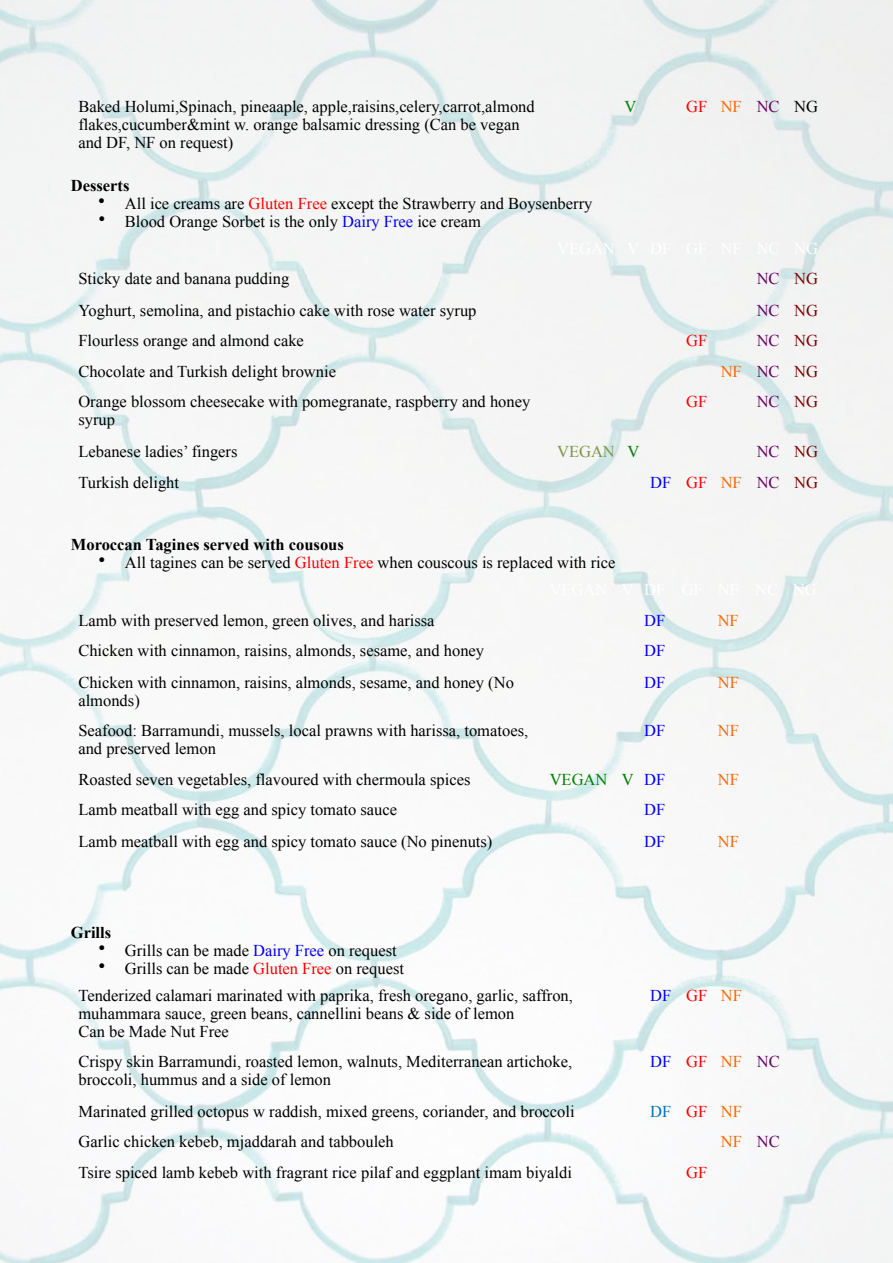
<style>
.page{position:relative;width:893px;height:1263px;background:#fff}
.page>*{position:absolute;margin:0;border:0;box-sizing:border-box;transform-origin:0 0}
.t1{font:16.5px/18px "Times New Roman";color:#000}
.t2{font:700 16.5px "Times New Roman";color:#000}
.t3{font:16.5px "Times New Roman";color:#00f}
.t4{font:16.5px "Times New Roman";color:#606}
.t5{font:16.5px "Times New Roman";color:#f60}
.t6{font:16.5px "Times New Roman";color:#f00}
.t7{font:16.5px "Times New Roman";color:#008000}
.t8{font:16.5px "Times New Roman";color:#7c9647}
.t9{font:16.5px "Times New Roman";color:#0070c0}
.s1{color:#f60}
.s2{color:#606}
.s3{color:#000}
.s4{color:#f00}
.s5{color:#00f}
.s6{color:#800000}
.s7{color:#008000}
</style>
<div class="page">
<img style="left:0;top:0;width:892px;height:1263px">
<p class="t1" style="left:78px;top:97px;width:458px">Baked Holumi,Spinach, pineaaple, apple,raisins,celery,carrot,almond flakes,cucumber&amp;mint w. orange balsamic dressing (Can be vegan and DF, NF on request)</p>
<p class="t7" style="left:624px;top:95px;width:13px">V</p>
<p class="t6" style="left:686px;top:95px;width:133px">GF <span class="s1">NF</span> <span class="s2">NC</span> <span class="s3">NG</span></p>
<p class="t2" style="left:71px;top:175px;width:60px">Desserts</p>
<p class="t1" style="left:98px;top:195px;width:496px">• All ice creams are <span class="s4">Gluten Free</span> except the Strawberry and Boysenberry</p>
<p class="t1" style="left:98px;top:213px;width:384px">• Blood Orange Sorbet is the only <span class="s5">Dairy Free</span> ice cream</p>
<p class="t1" style="left:78px;top:270px;width:212px">Sticky date and banana pudding</p>
<p class="t4" style="left:756px;top:268px;width:63px">NC <span class="s6">NG</span></p>
<p class="t1" style="left:78px;top:301px;width:399px">Yoghurt, semolina, and pistachio cake with rose water syrup</p>
<p class="t4" style="left:756px;top:299px;width:63px">NC <span class="s6">NG</span></p>
<p class="t1" style="left:78px;top:331px;width:227px">Flourless orange and almond cake</p>
<p class="t6" style="left:686px;top:329px;width:23px">GF</p>
<p class="t4" style="left:756px;top:329px;width:63px">NC <span class="s6">NG</span></p>
<p class="t1" style="left:78px;top:363px;width:259px">Chocolate and Turkish delight brownie</p>
<p class="t5" style="left:720px;top:361px;width:99px">NF <span class="s2">NC</span> <span class="s6">NG</span></p>
<p class="t1" style="left:78px;top:393px;width:453px">Orange blossom cheesecake with pomegranate, raspberry and honey syrup</p>
<p class="t6" style="left:686px;top:391px;width:23px">GF</p>
<p class="t4" style="left:756px;top:391px;width:63px">NC <span class="s6">NG</span></p>
<p class="t1" style="left:78px;top:442px;width:161px">Lebanese ladies’ fingers</p>
<p class="t8" style="left:557px;top:440px;width:84px">VEGAN <span class="s7">V</span></p>
<p class="t4" style="left:756px;top:440px;width:63px">NC <span class="s6">NG</span></p>
<p class="t1" style="left:78px;top:474px;width:102px">Turkish delight</p>
<p class="t3" style="left:650px;top:472px;width:169px">DF <span class="s4">GF</span> <span class="s1">NF</span> <span class="s2">NC</span> <span class="s6">NG</span></p>
<p class="t2" style="left:71px;top:533px;width:274px">Moroccan Tagines served with cousous</p>
<p class="t1" style="left:98px;top:553px;width:519px">• All tagines can be served <span class="s4">Gluten Free</span> when couscous is replaced with rice</p>
<p class="t1" style="left:78px;top:612px;width:358px">Lamb with preserved lemon, green olives, and harissa</p>
<p class="t3" style="left:644px;top:610px;width:23px">DF</p>
<p class="t5" style="left:717px;top:610px;width:23px">NF</p>
<p class="t1" style="left:78px;top:642px;width:407px">Chicken with cinnamon, raisins, almonds, sesame, and honey</p>
<p class="t3" style="left:644px;top:640px;width:23px">DF</p>
<p class="t1" style="left:78px;top:673px;width:437px">Chicken with cinnamon, raisins, almonds, sesame, and honey (No almonds)</p>
<p class="t3" style="left:644px;top:671px;width:23px">DF</p>
<p class="t5" style="left:717px;top:671px;width:23px">NF</p>
<p class="t1" style="left:78px;top:721px;width:451px">Seafood: Barramundi, mussels, local prawns with harissa, tomatoes, and preserved lemon</p>
<p class="t3" style="left:644px;top:719px;width:23px">DF</p>
<p class="t5" style="left:717px;top:719px;width:23px">NF</p>
<p class="t1" style="left:78px;top:771px;width:393px">Roasted seven vegetables, flavoured with chermoula spices</p>
<p class="t7" style="left:549px;top:769px;width:117px">VEGAN V <span class="s5">DF</span></p>
<p class="t5" style="left:717px;top:769px;width:23px">NF</p>
<p class="t1" style="left:78px;top:801px;width:320px">Lamb meatball with egg and spicy tomato sauce</p>
<p class="t3" style="left:644px;top:799px;width:23px">DF</p>
<p class="t1" style="left:78px;top:832px;width:415px">Lamb meatball with egg and spicy tomato sauce (No pinenuts)</p>
<p class="t3" style="left:644px;top:830px;width:23px">DF</p>
<p class="t5" style="left:717px;top:830px;width:23px">NF</p>
<p class="t2" style="left:71px;top:922px;width:42px">Grills</p>
<p class="t1" style="left:98px;top:942px;width:300px">• Grills can be made <span class="s5">Dairy Free</span> on request</p>
<p class="t1" style="left:98px;top:960px;width:307px">• Grills can be made <span class="s4">Gluten Free</span> on request</p>
<p class="t1" style="left:78px;top:987px;width:496px">Tenderized calamari marinated with paprika, fresh oregano, garlic, saffron, muhammara sauce, green beans, cannellini beans &amp; side of lemon<br>Can be Made Nut Free</p>
<p class="t3" style="left:650px;top:985px;width:93px">DF <span class="s4">GF</span> <span class="s1">NF</span></p>
<p class="t1" style="left:78px;top:1053px;width:495px">Crispy skin Barramundi, roasted lemon, walnuts, Mediterranean artichoke, broccoli, hummus and a side of lemon</p>
<p class="t3" style="left:650px;top:1051px;width:131px">DF <span class="s4">GF</span> <span class="s1">NF</span> <span class="s2">NC</span></p>
<p class="t1" style="left:78px;top:1102px;width:498px">Marinated grilled octopus w raddish, mixed greens, coriander, and broccoli</p>
<p class="t9" style="left:650px;top:1100px;width:93px">DF <span class="s4">GF</span> <span class="s1">NF</span></p>
<p class="t1" style="left:78px;top:1132px;width:317px">Garlic chicken kebeb, mjaddarah and tabbouleh</p>
<p class="t5" style="left:720px;top:1130px;width:60px">NF <span class="s2">NC</span></p>
<p class="t1" style="left:78px;top:1164px;width:495px">Tsire spiced lamb kebeb with fragrant rice pilaf and eggplant imam biyaldi</p>
<p class="t6" style="left:686px;top:1162px;width:23px">GF</p>
</div>
